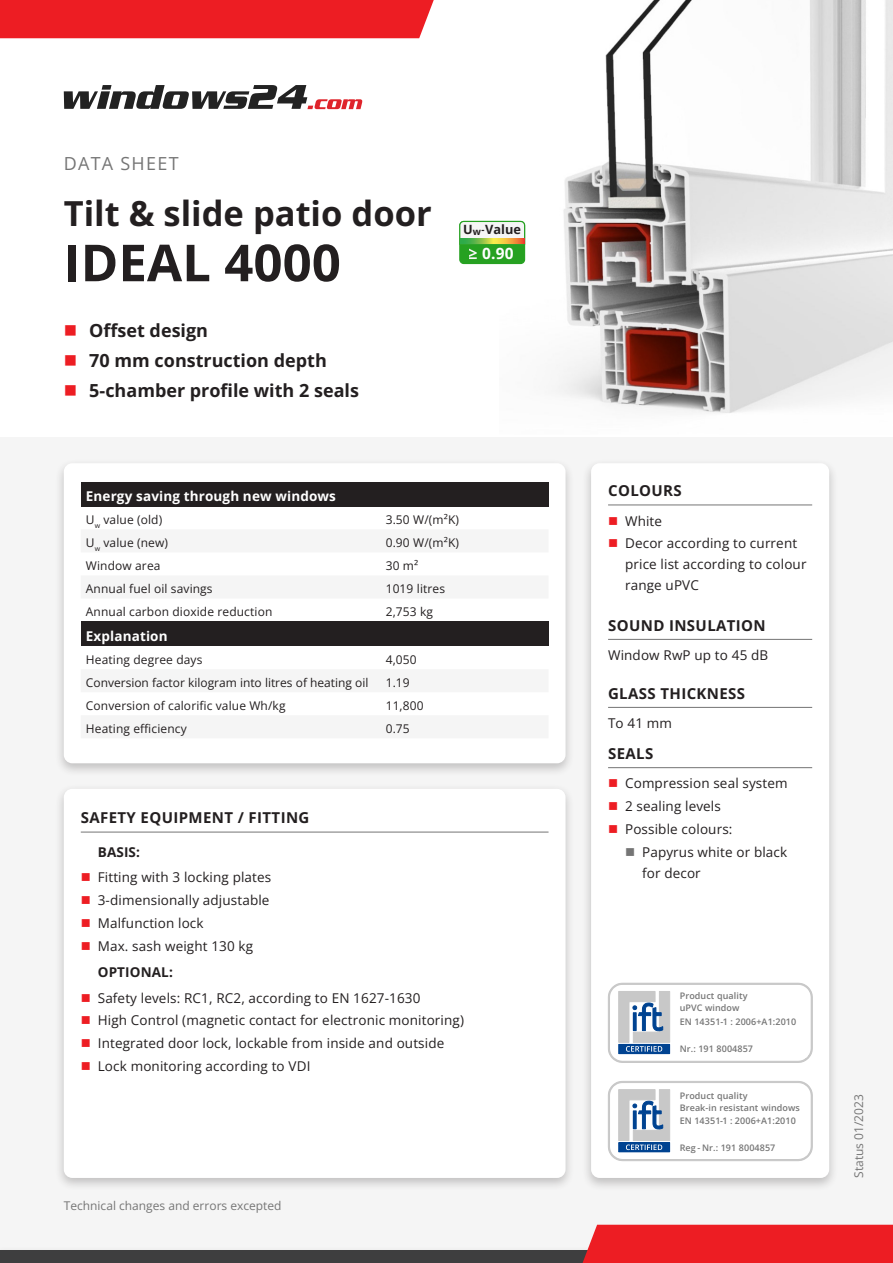
<style>
.page{position:relative;width:893px;height:1263px;background:#fff}
.page>*{position:absolute;margin:0;border:0;box-sizing:border-box;transform-origin:0 0}
.Titel{font:700 51px "Open Sans";color:#231f20}
.Titel-2{font:700 34.5px "Open Sans";color:#231f20}
.t1{font:700 18px "Open Sans";color:#231f20}
.Datenblatt{font:18px "Open Sans";letter-spacing:.07em;color:#757575}
.t2{font:700 15.45px "Open Sans";color:#fff}
.t3{font:700 15px "Open Sans";letter-spacing:.025em;color:#231f20}
.t4{font:13.5px/21px "Open Sans";letter-spacing:.01em;color:#231f20}
.t5{font:700 13.5px "Open Sans";letter-spacing:.01em;color:#fff}
.Pre-Aufzählung{font:700 13.5px "Open Sans";letter-spacing:.01em;color:#231f20}
.t6{font:700 12.75px "Open Sans";color:#231f20}
.Tabellentext{font:12px "Open Sans";letter-spacing:.01em;color:#231f20}
.t7{font:12px "Open Sans";color:#757575}
.t8{font:600 9px "Open Sans";letter-spacing:.01em;color:#757575}
.s1{font-size:9.6px}
</style>
<div class="page">
<img style="left:500px;top:0;width:393px;height:413px">
<div style="left:0;top:438px;width:893px;height:825px;background:#f5f5f5"></div>
<div style="left:0;top:1250px;width:893px;height:13px;background:#3e3e3f"></div>
<div style="left:583px;top:1225px;width:310px;height:38px;background:#ed1d23"></div>
<div style="left:55px;top:784px;width:520px;height:407px;background:#231f20;opacity:.25"></div>
<div style="left:64px;top:789px;width:502px;height:389px;background:#fff;border-radius:9px"></div>
<hr style="left:81px;top:832px;width:468px;height:1px;background:#757575">
<div style="left:55px;top:458px;width:520px;height:318px;background:#231f20;opacity:.25"></div>
<div style="left:64px;top:463px;width:502px;height:300px;background:#fff;border-radius:9px"></div>
<div style="left:81px;top:482px;width:468px;height:24px;background:#231f20"></div>
<div style="left:81px;top:621px;width:468px;height:25px;background:#231f20"></div>
<div style="left:582px;top:458px;width:257px;height:733px;background:#231f20;opacity:.25"></div>
<div style="left:591px;top:463px;width:238px;height:715px;background:#fff;border-radius:9px"></div>
<hr style="left:608px;top:505px;width:204px;height:1px;background:#757575">
<hr style="left:608px;top:639px;width:204px;height:1px;background:#757575">
<hr style="left:608px;top:707px;width:204px;height:1px;background:#757575">
<hr style="left:608px;top:767px;width:204px;height:1px;background:#757575">
<div style="left:460px;top:221px;width:65px;height:42px;background:#26a121;border-radius:4px"></div>
<div style="left:459px;top:221px;width:66px;height:43px;border:1px solid #26a121;border-radius:4px"></div>
<svg style="left:459px;top:220px;width:67px;height:39px"></svg>
<svg style="left:460px;top:238px;width:64px;height:6px"></svg>
<svg style="left:608px;top:983px;width:204px;height:79px"></svg>
<svg style="left:608px;top:1081px;width:204px;height:80px"></svg>
<svg style="left:64px;top:85px;width:298px;height:24px"></svg>
<div style="left:0;top:0;width:434px;height:38px;background:#ed1d23"></div>
<p class="Datenblatt" style="left:64px;top:151px;width:116px">DATA SHEET</p>
<p class="Titel-2" style="left:64px;top:190px;width:369px">Tilt &amp; slide patio door</p>
<p class="Titel" style="left:64px;top:228px;width:279px">IDEAL 4000</p>
<p class="t1" style="left:89px;top:318px;width:120px">Offset design</p>
<p class="t1" style="left:89px;top:348px;width:239px">70 mm construction depth</p>
<p class="t1" style="left:89px;top:378px;width:271px">5-chamber profile with 2 seals</p>
<p class="t6" style="left:463px;top:221px;width:60px">U<span class="s1">w -</span>Value</p>
<p class="t2" style="left:482px;top:243px;width:33px">0.90</p>
<p class="t5" style="left:86px;top:487px;width:252px">Energy saving through new windows</p>
<p class="Tabellentext" style="left:86px;top:512px;width:78px">U<sub>w</sub> value (old)</p>
<p class="Tabellentext" style="left:386px;top:512px;width:75px">3.50 W/(m²K)</p>
<p class="Tabellentext" style="left:86px;top:535px;width:84px">U<sub>w</sub> value (new)</p>
<p class="Tabellentext" style="left:386px;top:535px;width:75px">0.90 W/(m²K)</p>
<p class="Tabellentext" style="left:86px;top:558px;width:76px">Window area</p>
<p class="Tabellentext" style="left:386px;top:558px;width:34px">30 m²</p>
<p class="Tabellentext" style="left:86px;top:581px;width:128px">Annual fuel oil savings</p>
<p class="Tabellentext" style="left:386px;top:581px;width:61px">1019 litres</p>
<p class="Tabellentext" style="left:86px;top:604px;width:188px">Annual carbon dioxide reduction</p>
<p class="Tabellentext" style="left:386px;top:604px;width:49px">2,753 kg</p>
<p class="t5" style="left:86px;top:627px;width:83px">Explanation</p>
<p class="Tabellentext" style="left:86px;top:651px;width:118px">Heating degree days</p>
<p class="Tabellentext" style="left:386px;top:651px;width:33px">4,050</p>
<p class="Tabellentext" style="left:86px;top:674px;width:284px">Conversion factor kilogram into litres of heating oil</p>
<p class="Tabellentext" style="left:386px;top:674px;width:26px">1.19</p>
<p class="Tabellentext" style="left:86px;top:698px;width:201px">Conversion of calorific value Wh/kg</p>
<p class="Tabellentext" style="left:386px;top:698px;width:40px">11,800</p>
<p class="Tabellentext" style="left:86px;top:721px;width:102px">Heating efficiency</p>
<p class="Tabellentext" style="left:386px;top:721px;width:26px">0.75</p>
<p class="t3" style="left:81px;top:808px;width:230px">SAFETY EQUIPMENT / FITTING</p>
<p class="Pre-Aufzählung" style="left:98px;top:843px;width:44px">BASIS:</p>
<p class="t4" style="left:98px;top:867px;width:175px">Fitting with 3 locking plates</p>
<p class="t4" style="left:98px;top:889px;width:173px">3-dimensionally adjustable</p>
<p class="t4" style="left:98px;top:912px;width:107px">Malfunction lock</p>
<p class="t4" style="left:98px;top:935px;width:157px">Max. sash weight 130 kg</p>
<p class="Pre-Aufzählung" style="left:98px;top:963px;width:77px">OPTIONAL:</p>
<p class="t4" style="left:98px;top:987px;width:324px">Safety levels: RC1, RC2, according to EN 1627-1630</p>
<p class="t4" style="left:98px;top:1010px;width:368px">High Control (magnetic contact for electronic monitoring)</p>
<p class="t4" style="left:98px;top:1032px;width:348px">Integrated door lock, lockable from inside and outside</p>
<p class="t4" style="left:98px;top:1055px;width:214px">Lock monitoring according to VDI</p>
<p class="t7" style="left:64px;top:1197px;width:219px">Technical changes and errors excepted</p>
<p class="t3" style="left:608px;top:480px;width:75px">COLOURS</p>
<p class="t4" style="left:625px;top:510px;width:39px">White</p>
<p class="t4" style="left:625px;top:533px;width:183px">Decor according to current price list according to colour range uPVC</p>
<p class="t3" style="left:608px;top:615px;width:159px">SOUND INSULATION</p>
<p class="t4" style="left:608px;top:644px;width:162px">Window RwP up to 45 dB</p>
<p class="t3" style="left:608px;top:683px;width:139px">GLASS THICKNESS</p>
<p class="t4" style="left:608px;top:712px;width:65px">To 41 mm</p>
<p class="t3" style="left:608px;top:743px;width:47px">SEALS</p>
<p class="t4" style="left:625px;top:773px;width:164px">Compression seal system</p>
<p class="t4" style="left:625px;top:795px;width:97px">2 sealing levels</p>
<p class="t4" style="left:625px;top:818px;width:109px">Possible colours:</p>
<p class="t4" style="left:642px;top:841px;width:147px">Papyrus white or black for decor</p>
<p class="t8" style="left:680px;top:990px;width:69px">Product quality</p>
<p class="t8" style="left:680px;top:1002px;width:61px">uPVC window</p>
<p class="t8" style="left:680px;top:1015px;width:118px">EN 14351-1 : 2006+A1:2010</p>
<p class="t8" style="left:680px;top:1042px;width:75px">Nr.: 191 8004857</p>
<p class="t8" style="left:680px;top:1089px;width:69px">Product quality</p>
<p class="t8" style="left:680px;top:1101px;width:122px">Break-in resistant windows</p>
<p class="t8" style="left:680px;top:1115px;width:118px">EN 14351-1 : 2006+A1:2010</p>
<p class="t8" style="left:680px;top:1142px;width:97px">Reg - Nr.: 191 8004857</p>
<p class="t7" style="left:851px;top:1178px;width:85px;rotate:-90deg">Status 01/2023</p>
</div>
